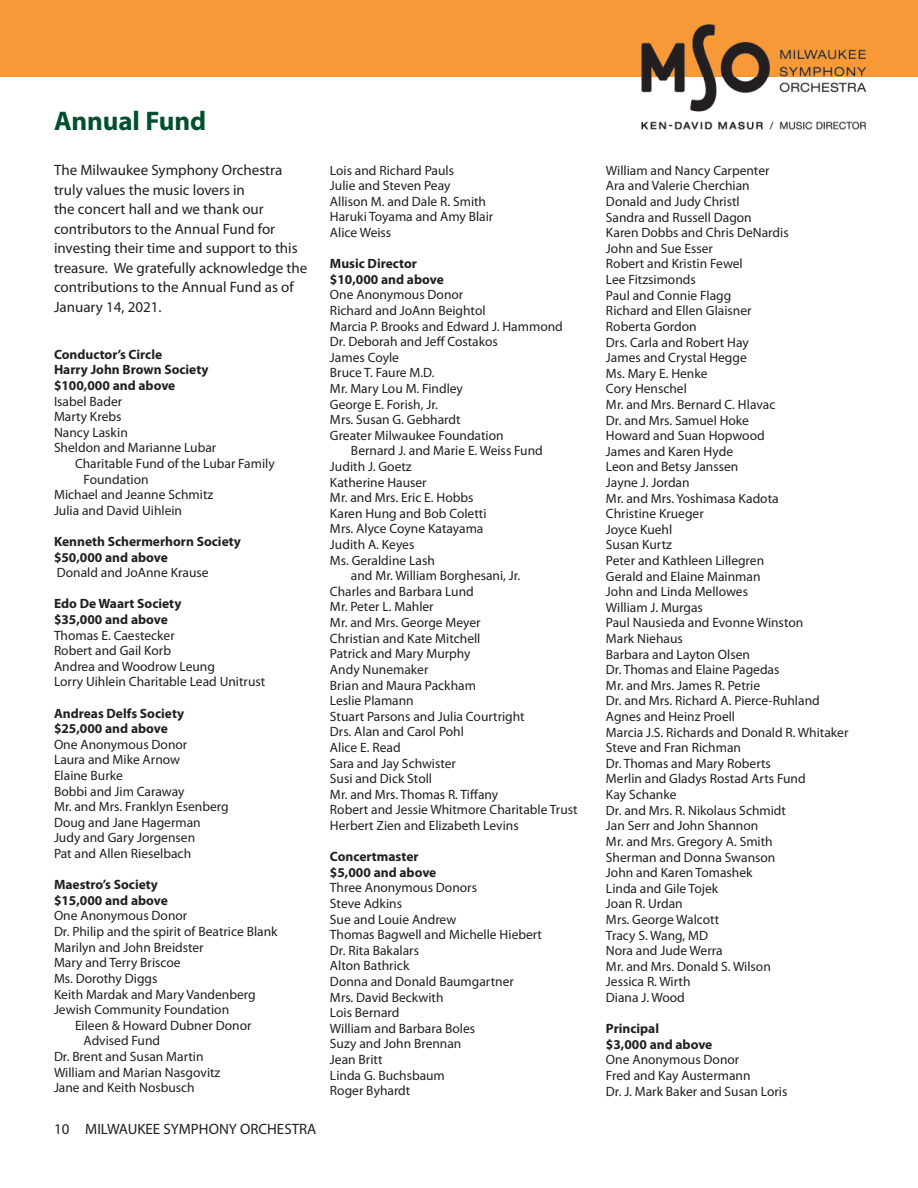
<style>
.page{position:relative;width:918px;height:1188px;background:#fff}
.page>*{position:absolute;margin:0;border:0;box-sizing:border-box;transform-origin:0 0}
.t1{font:700 27px "Myriad Pro";letter-spacing:-.005em;color:#00502e}
.t2{font:15px/19.5px "Myriad Pro";color:#231f20}
.t3{font:13.5px/15.6px "Myriad Pro";color:#231f20}
.t4{font:700 13.5px/15.6px "Myriad Pro";color:#231f20}
</style>
<div class="page">
<div style="left:0;top:0;width:918px;height:77px;background:#f89937"></div>
<img style="left:641px;top:24px;width:225px;height:106px">
<h1 class="t1" style="left:54px;top:106px;width:154px">Annual Fund</h1>
<p class="t2" style="left:54px;top:161px;width:255px">The Milwaukee Symphony Orchestra truly values the music lovers in<br>the concert hall and we thank our contributors to the Annual Fund for investing their time and support to this treasure. We gratefully acknowledge the contributions to the Annual Fund as of January 14, 2021.</p>
<p class="t4" style="left:54px;top:347px;width:156px">Conductor’s Circle<br>Harry John Brown Society $100,000 and above</p>
<p class="t3" style="left:54px;top:393px;width:70px">Isabel Bader</p>
<p class="t3" style="left:54px;top:409px;width:69px">Marty Krebs</p>
<p class="t3" style="left:54px;top:425px;width:75px">Nancy Laskin</p>
<p class="t3" style="left:54px;top:440px;width:164px">Sheldon and Marianne Lubar</p>
<p class="t3" style="left:75px;top:456px;width:201px">Charitable Fund of the Lubar Family</p>
<p class="t3" style="left:84px;top:471px;width:67px">Foundation</p>
<p class="t3" style="left:54px;top:487px;width:161px">Michael and Jeanne Schmitz</p>
<p class="t3" style="left:54px;top:503px;width:130px">Julia and David Uihlein</p>
<p class="t4" style="left:54px;top:534px;width:188px">Kenneth Schermerhorn Society $50,000 and above</p>
<p class="t3" style="left:57px;top:565px;width:153px">Donald and JoAnne Krause</p>
<p class="t4" style="left:54px;top:596px;width:129px">Edo De Waart Society $35,000 and above</p>
<p class="t3" style="left:54px;top:628px;width:213px">Thomas E. Caestecker<br>Robert and Gail Korb<br>Andrea and Woodrow Leung<br>Lorry Uihlein Charitable Lead Unitrust</p>
<p class="t4" style="left:54px;top:705px;width:132px">Andreas Delfs Society $25,000 and above</p>
<p class="t3" style="left:54px;top:737px;width:176px">One Anonymous Donor<br>Laura and Mike Arnow<br>Elaine Burke<br>Bobbi and Jim Caraway<br>Mr. and Mrs. Franklyn Esenberg<br>Doug and Jane Hagerman<br>Judy and Gary Jorgensen<br>Pat and Allen Rieselbach</p>
<p class="t4" style="left:54px;top:877px;width:115px">Maestro’s Society $15,000 and above</p>
<p class="t3" style="left:54px;top:908px;width:135px">One Anonymous Donor</p>
<p class="t3" style="left:54px;top:924px;width:225px">Dr. Philip and the spirit of Beatrice Blank</p>
<p class="t3" style="left:54px;top:940px;width:151px">Marilyn and John Breidster</p>
<p class="t3" style="left:54px;top:955px;width:128px">Mary and Terry Briscoe</p>
<p class="t3" style="left:54px;top:971px;width:105px">Ms. Dorothy Diggs</p>
<p class="t3" style="left:54px;top:986px;width:203px">Keith Mardak and Mary Vandenberg</p>
<p class="t3" style="left:54px;top:1002px;width:177px">Jewish Community Foundation</p>
<p class="t3" style="left:75px;top:1018px;width:178px">Eileen &amp; Howard Dubner Donor</p>
<p class="t3" style="left:84px;top:1033px;width:78px">Advised Fund</p>
<p class="t3" style="left:54px;top:1049px;width:151px">Dr. Brent and Susan Martin</p>
<p class="t3" style="left:54px;top:1064px;width:168px">William and Marian Nasgovitz</p>
<p class="t3" style="left:54px;top:1080px;width:142px">Jane and Keith Nosbusch</p>
<p class="t2" style="left:54px;top:1120px;width:264px">10 MILWAUKEE SYMPHONY ORCHESTRA</p>
<p class="t3" style="left:330px;top:162px;width:165px">Lois and Richard Pauls<br>Julie and Steven Peay<br>Allison M. and Dale R. Smith<br>Haruki Toyama and Amy Blair<br>Alice Weiss</p>
<p class="t4" style="left:330px;top:256px;width:115px">Music Director $10,000 and above</p>
<p class="t3" style="left:330px;top:287px;width:234px">One Anonymous Donor<br>Richard and JoAnn Beightol<br>Marcia P. Brooks and Edward J. Hammond<br>Dr. Deborah and Jeff Costakos<br>James Coyle<br>Bruce T. Faure M.D.<br>Mr. Mary Lou M. Findley<br>George E. Forish, Jr.<br>Mrs. Susan G. Gebhardt<br>Greater Milwaukee Foundation</p>
<p class="t3" style="left:351px;top:443px;width:193px">Bernard J. and Marie E. Weiss Fund</p>
<p class="t3" style="left:330px;top:459px;width:83px">Judith J. Goetz</p>
<p class="t3" style="left:330px;top:475px;width:98px">Katherine Hauser</p>
<p class="t3" style="left:330px;top:490px;width:145px">Mr. and Mrs. Eric E. Hobbs</p>
<p class="t3" style="left:330px;top:506px;width:158px">Karen Hung and Bob Coletti</p>
<p class="t3" style="left:330px;top:521px;width:155px">Mrs. Alyce Coyne Katayama</p>
<p class="t3" style="left:330px;top:537px;width:86px">Judith A. Keyes</p>
<p class="t3" style="left:330px;top:553px;width:106px">Ms. Geraldine Lash</p>
<p class="t3" style="left:351px;top:568px;width:171px">and Mr. William Borghesani, Jr.</p>
<p class="t3" style="left:330px;top:584px;width:145px">Charles and Barbara Lund</p>
<p class="t3" style="left:330px;top:599px;width:105px">Mr. Peter L. Mahler</p>
<p class="t3" style="left:330px;top:615px;width:152px">Mr. and Mrs. George Meyer</p>
<p class="t3" style="left:330px;top:631px;width:152px">Christian and Kate Mitchell</p>
<p class="t3" style="left:330px;top:646px;width:142px">Patrick and Mary Murphy</p>
<p class="t3" style="left:330px;top:662px;width:100px">Andy Nunemaker</p>
<p class="t3" style="left:330px;top:677px;width:148px">Brian and Maura Packham</p>
<p class="t3" style="left:330px;top:693px;width:85px">Leslie Plamann</p>
<p class="t3" style="left:330px;top:709px;width:196px">Stuart Parsons and Julia Courtright</p>
<p class="t3" style="left:330px;top:724px;width:135px">Drs. Alan and Carol Pohl</p>
<p class="t3" style="left:330px;top:740px;width:72px">Alice E. Read</p>
<p class="t3" style="left:330px;top:755px;width:128px">Sara and Jay Schwister</p>
<p class="t3" style="left:330px;top:771px;width:104px">Susi and Dick Stoll</p>
<p class="t3" style="left:330px;top:787px;width:170px">Mr. and Mrs. Thomas R. Tiffany</p>
<p class="t3" style="left:330px;top:802px;width:249px">Robert and Jessie Whitmore Charitable Trust</p>
<p class="t3" style="left:330px;top:818px;width:190px">Herbert Zien and Elizabeth Levins</p>
<p class="t4" style="left:330px;top:849px;width:108px">Concertmaster $5,000 and above</p>
<p class="t3" style="left:330px;top:880px;width:214px">Three Anonymous Donors<br>Steve Adkins<br>Sue and Louie Andrew<br>Thomas Bagwell and Michelle Hiebert<br>Dr. Rita Bakalars<br>Alton Bathrick<br>Donna and Donald Baumgartner<br>Mrs. David Beckwith<br>Lois Bernard<br>William and Barbara Boles<br>Suzy and John Brennan<br>Jean Britt<br>Linda G. Buchsbaum<br>Roger Byhardt</p>
<p class="t3" style="left:606px;top:163px;width:244px">William and Nancy Carpenter<br>Ara and Valerie Cherchian<br>Donald and Judy Christl<br>Sandra and Russell Dagon<br>Karen Dobbs and Chris DeNardis<br>John and Sue Esser<br>Robert and Kristin Fewel<br>Lee Fitzsimonds<br>Paul and Connie Flagg<br>Richard and Ellen Glaisner<br>Roberta Gordon<br>Drs. Carla and Robert Hay<br>James and Crystal Hegge<br>Ms. Mary E. Henke<br>Cory Henschel<br>Mr. and Mrs. Bernard C. Hlavac<br>Dr. and Mrs. Samuel Hoke<br>Howard and Suan Hopwood<br>James and Karen Hyde<br>Leon and Betsy Janssen<br>Jayne J. Jordan<br>Mr. and Mrs. Yoshimasa Kadota<br>Christine Krueger<br>Joyce Kuehl<br>Susan Kurtz<br>Peter and Kathleen Lillegren<br>Gerald and Elaine Mainman<br>John and Linda Mellowes<br>William J. Murgas<br>Paul Nausieda and Evonne Winston<br>Mark Niehaus<br>Barbara and Layton Olsen<br>Dr. Thomas and Elaine Pagedas<br>Mr. and Mrs. James R. Petrie<br>Dr. and Mrs. Richard A. Pierce-Ruhland<br>Agnes and Heinz Proell<br>Marcia J.S. Richards and Donald R. Whitaker<br>Steve and Fran Richman<br>Dr. Thomas and Mary Roberts<br>Merlin and Gladys Rostad Arts Fund<br>Kay Schanke<br>Dr. and Mrs. R. Nikolaus Schmidt<br>Jan Serr and John Shannon<br>Mr. and Mrs. Gregory A. Smith<br>Sherman and Donna Swanson<br>John and Karen Tomashek<br>Linda and Gile Tojek<br>Joan R. Urdan<br>Mrs. George Walcott<br>Tracy S. Wang, MD<br>Nora and Jude Werra<br>Mr. and Mrs. Donald S. Wilson<br>Jessica R. Wirth<br>Diana J. Wood</p>
<p class="t4" style="left:606px;top:1021px;width:108px">Principal<br>$3,000 and above</p>
<p class="t3" style="left:606px;top:1052px;width:183px">One Anonymous Donor<br>Fred and Kay Austermann<br>Dr. J. Mark Baker and Susan Loris</p>
</div>
